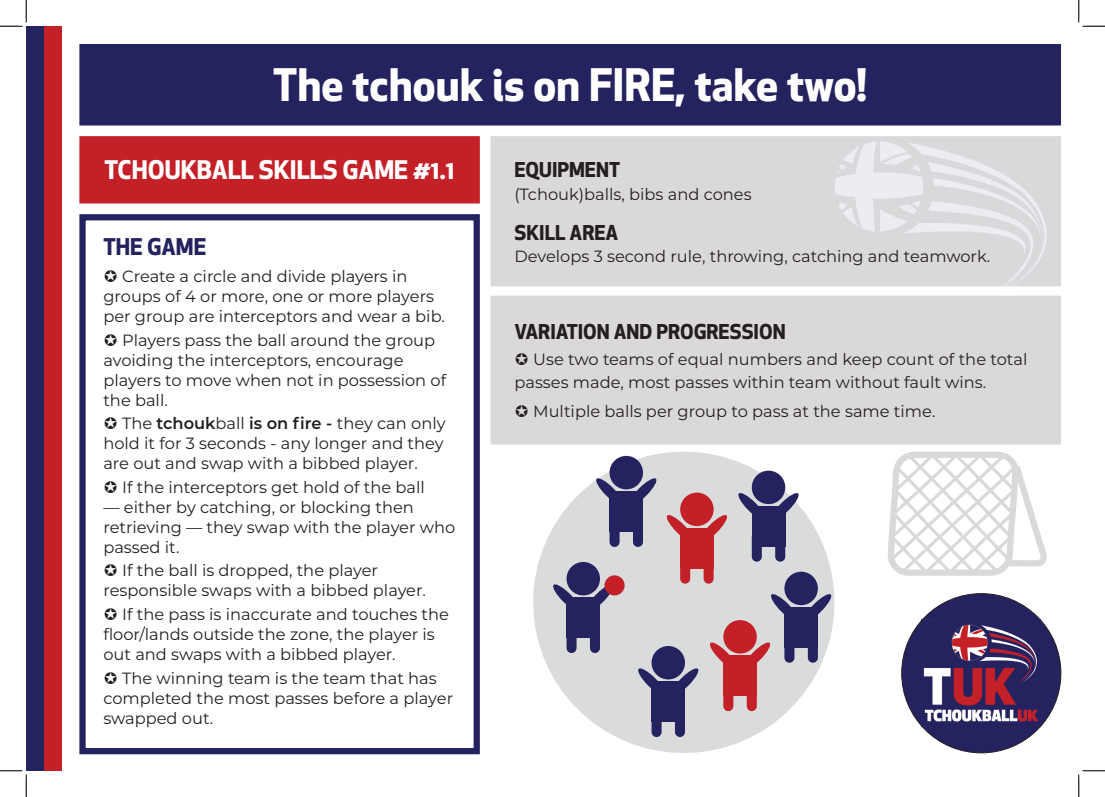
<style>
.page{position:relative;width:1105px;height:797px;background:#fff}
.page>*{position:absolute;margin:0;border:0;box-sizing:border-box;transform-origin:0 0}
.t1{font:700 43.75px "Apex New";color:#fff}
.t2{font:700 25px "Apex New";color:#fff}
.t3{font:700 22.5px "Apex New";color:#24235f}
.t4{font:700 20px "Apex New";color:#231f20}
.t5{font:16.25px/20px "Montserrat";color:#231f20}
.s1{font-weight:600}
</style>
<div class="page">
<div style="left:79px;top:214px;width:401px;height:540px;border:6px solid #24235f"></div>
<div style="left:26px;top:26px;width:18px;height:744px;background:#24235f"></div>
<div style="left:44px;top:26px;width:18px;height:744px;background:#c42027"></div>
<div style="left:83px;top:47px;width:975px;height:75px;background:#24235f"></div>
<div style="left:79px;top:44px;width:982px;height:81px;border:6px solid #24235f"></div>
<div style="left:494px;top:139px;width:564px;height:144px;background:#dad8db"></div>
<div style="left:490px;top:136px;width:571px;height:150px;border:6px solid #dad8db"></div>
<div style="left:83px;top:139px;width:394px;height:61px;background:#c42027"></div>
<div style="left:79px;top:136px;width:401px;height:67px;border:6px solid #c42027"></div>
<div style="left:494px;top:299px;width:564px;height:142px;background:#dad8db"></div>
<div style="left:490px;top:296px;width:571px;height:148px;border:6px solid #dad8db"></div>
<div style="left:902px;top:593px;width:159px;height:159px;background:#24235f;border-radius:50%"></div>
<svg style="left:921px;top:616px;width:127px;height:106px"></svg>
<svg style="left:888px;top:451px;width:157px;height:125px"></svg>
<svg style="left:835px;top:141px;width:226px;height:146px"></svg>
<div style="left:533px;top:451px;width:301px;height:302px;background:#dadcdc;border-radius:50%"></div>
<div style="left:723px;top:620px;width:34px;height:33px;background:#c42027;border-radius:50%"></div>
<div style="left:723px;top:681px;width:10px;height:30px;background:#c42027;border-radius:5px"></div>
<svg style="left:710px;top:641px;width:61px;height:22px"></svg>
<div style="left:747px;top:681px;width:10px;height:30px;background:#c42027;border-radius:5px"></div>
<div style="left:723px;top:656px;width:34px;height:40px;background:#c42027"></div>
<div style="left:651px;top:646px;width:34px;height:33px;background:#24235f;border-radius:50%"></div>
<div style="left:651px;top:707px;width:11px;height:30px;background:#24235f;border-radius:5px"></div>
<svg style="left:638px;top:667px;width:61px;height:22px"></svg>
<div style="left:675px;top:707px;width:10px;height:30px;background:#24235f;border-radius:5px"></div>
<div style="left:651px;top:681px;width:34px;height:41px;background:#24235f"></div>
<div style="left:566px;top:562px;width:34px;height:33px;background:#24235f;border-radius:50%"></div>
<div style="left:566px;top:623px;width:11px;height:30px;background:#24235f;border-radius:5px"></div>
<svg style="left:553px;top:583px;width:62px;height:22px"></svg>
<div style="left:590px;top:623px;width:10px;height:30px;background:#24235f;border-radius:5px"></div>
<div style="left:566px;top:597px;width:34px;height:41px;background:#24235f"></div>
<div style="left:609px;top:456px;width:34px;height:33px;background:#24235f;border-radius:50%"></div>
<div style="left:609px;top:517px;width:11px;height:30px;background:#24235f;border-radius:5px"></div>
<svg style="left:595px;top:477px;width:62px;height:22px"></svg>
<div style="left:633px;top:517px;width:10px;height:30px;background:#24235f;border-radius:5px"></div>
<div style="left:609px;top:491px;width:34px;height:41px;background:#24235f"></div>
<div style="left:680px;top:492px;width:34px;height:34px;background:#c42027;border-radius:50%"></div>
<div style="left:680px;top:553px;width:10px;height:30px;background:#c42027;border-radius:5px"></div>
<svg style="left:666px;top:513px;width:61px;height:22px"></svg>
<div style="left:704px;top:553px;width:10px;height:30px;background:#c42027;border-radius:5px"></div>
<div style="left:680px;top:528px;width:34px;height:40px;background:#c42027"></div>
<div style="left:752px;top:470px;width:33px;height:34px;background:#24235f;border-radius:50%"></div>
<div style="left:752px;top:531px;width:10px;height:30px;background:#24235f;border-radius:5px"></div>
<svg style="left:738px;top:491px;width:61px;height:30px"></svg>
<div style="left:775px;top:531px;width:10px;height:30px;background:#24235f;border-radius:5px"></div>
<div style="left:752px;top:506px;width:33px;height:40px;background:#24235f"></div>
<div style="left:784px;top:571px;width:34px;height:34px;background:#24235f;border-radius:50%"></div>
<div style="left:784px;top:632px;width:10px;height:30px;background:#24235f;border-radius:5px"></div>
<svg style="left:771px;top:592px;width:61px;height:23px"></svg>
<div style="left:808px;top:632px;width:10px;height:30px;background:#24235f;border-radius:5px"></div>
<div style="left:784px;top:607px;width:34px;height:40px;background:#24235f"></div>
<div style="left:604px;top:575px;width:21px;height:20px;background:#c42027;border-radius:50%"></div>
<svg style="left:0;top:0;width:27px;height:27px"></svg>
<svg style="left:0;top:770px;width:27px;height:27px"></svg>
<svg style="left:1078px;top:0;width:27px;height:27px"></svg>
<svg style="left:1078px;top:770px;width:27px;height:27px"></svg>
<p class="t1" style="left:273px;top:53px;width:595px">The tchouk is on FIRE, take two!</p>
<p class="t2" style="left:105px;top:152px;width:351px">TCHOUKBALL SKILLS GAME #1.1</p>
<p class="t3" style="left:103px;top:230px;width:104px">THE GAME</p>
<p class="t5" style="left:103px;top:266px;width:343px;text-indent:19px">Create a circle and divide players in groups of 4 or more, one or more players per group are interceptors and wear a bib.</p>
<p class="t5" style="left:103px;top:329px;width:344px;text-indent:19px">Players pass the ball around the group avoiding the interceptors, encourage players to move when not in possession of the ball.</p>
<p class="t5" style="left:103px;top:413px;width:344px;text-align:justify;text-indent:19px">The <span class="s1">tchouk</span>ball <span class="s1">is on fire -</span> they can only hold it for 3 seconds - any longer and they are out and swap with a bibbed player.</p>
<p class="t5" style="left:122px;top:476px;width:304px">If the interceptors get hold of the ball</p>
<p class="t5" style="left:103px;top:496px;width:353px">— either by catching, or blocking then retrieving — they swap with the player who passed it.</p>
<p class="t5" style="left:103px;top:560px;width:324px;text-indent:19px">If the ball is dropped, the player responsible swaps with a bibbed player.</p>
<p class="t5" style="left:103px;top:603px;width:347px;text-indent:19px">If the pass is inaccurate and touches the floor/lands outside the zone, the player is out and swaps with a bibbed player.</p>
<p class="t5" style="left:103px;top:667px;width:351px;text-indent:19px">The winning team is the team that has completed the most passes before a player swapped out.</p>
<p class="t4" style="left:514px;top:155px;width:107px">EQUIPMENT</p>
<p class="t5" style="left:514px;top:183px;width:239px">(Tchouk)balls, bibs and cones</p>
<p class="t4" style="left:514px;top:218px;width:105px">SKILL AREA</p>
<p class="t5" style="left:514px;top:246px;width:477px">Develops 3 second rule, throwing, catching and teamwork.</p>
<p class="t4" style="left:514px;top:317px;width:273px">VARIATION AND PROGRESSION</p>
<p class="t5" style="left:514px;top:347px;width:514px;line-height:22.5px;text-indent:19px">Use two teams of equal numbers and keep count of the total passes made, most passes within team without fault wins.</p>
<p class="t5" style="left:533px;top:401px;width:404px">Multiple balls per group to pass at the same time.</p>
</div>
